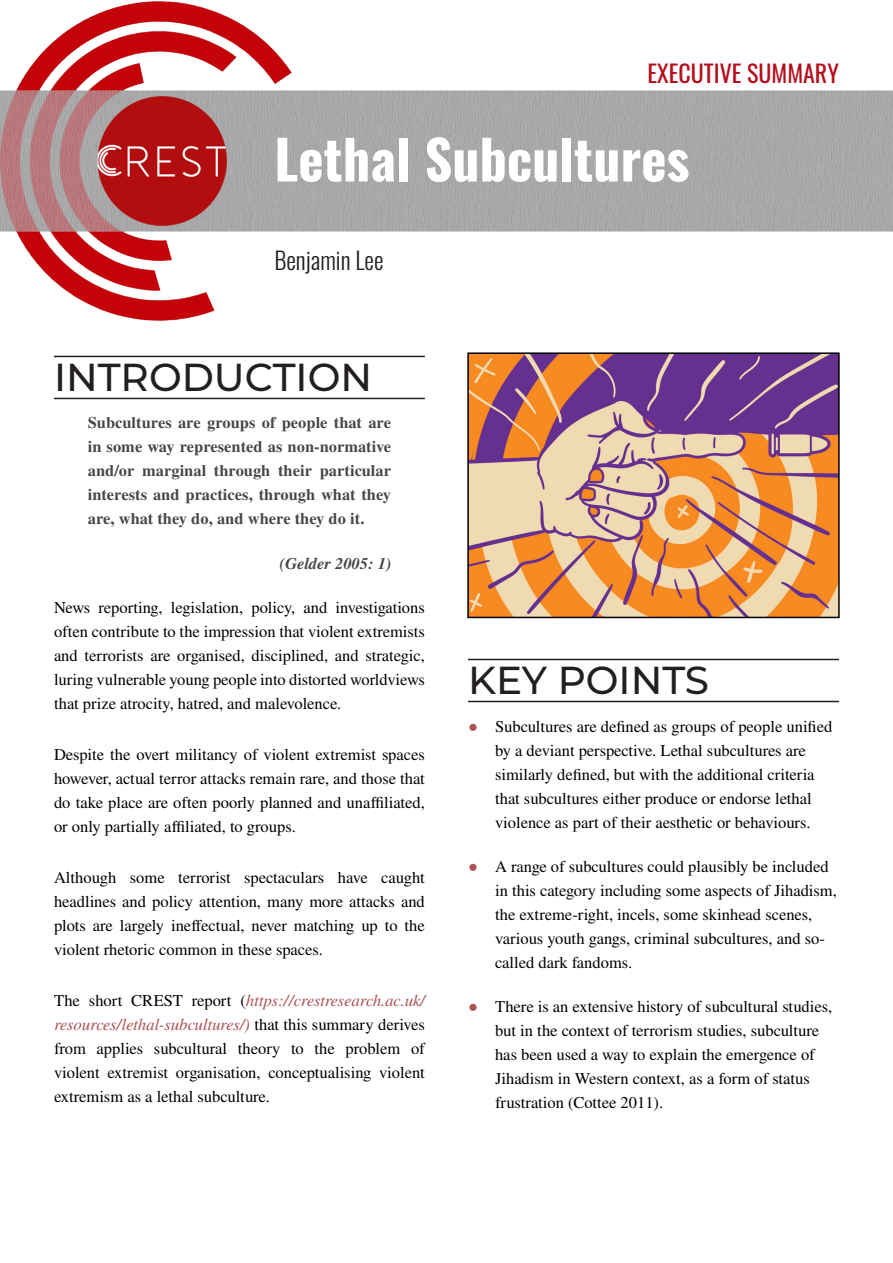
<style>
.page{position:relative;width:893px;height:1263px;background:#fff}
.page>*{position:absolute;margin:0;border:0;box-sizing:border-box;transform-origin:0 0}
.t1{font:700 54px "Oswald";color:#fff}
.Header_1{font:500 39px "Montserrat";color:#231f20}
.t2{font:24px "Oswald";color:#b50e1a}
.t3{font:300 24px "Oswald";color:#231f20}
.NR_Body_Justified{font:16.5px/24px "Nimbus Rom No 9 L";color:#010203;text-align:justify}
.t4{font:500 16.5px/24px "Nimbus Rom No 9 L";color:#454647;text-align:justify}
.t5{font:16.5px "Nimbus Rom No 9 L Med Ita";color:#454647}
.s1{font-style:italic;color:#ad5153}
.s2{font-family:"Arial";font-weight:700;color:#ad5153}
</style>
<div class="page">
<img style="left:0;top:1px;width:893px;height:320px">
<hr style="left:54px;top:356px;width:371px;height:1px;background:#231f20">
<hr style="left:54px;top:398px;width:371px;height:1px;background:#231f20">
<hr style="left:468px;top:659px;width:371px;height:1px;background:#231f20">
<hr style="left:468px;top:701px;width:371px;height:1px;background:#231f20">
<img style="left:470px;top:355px;width:367px;height:260px">
<div style="left:467px;top:352px;width:373px;height:266px;border:2px solid #000"></div>
<p class="t2" style="left:647px;top:52px;width:193px">EXECUTIVE SUMMARY</p>
<p class="t1" style="left:274px;top:131px;width:417px">Lethal Subcultures</p>
<p class="t3" style="left:274px;top:239px;width:111px">Benjamin Lee</p>
<p class="Header_1" style="left:54px;top:350px;width:320px">INTRODUCTION</p>
<p class="t4" style="left:88px;top:411px;width:305px">Subcultures are groups of people that are in some way represented as non-normative and/or marginal through their particular interests and practices, through what they are, what they do, and where they do it.</p>
<p class="t5" style="left:279px;top:553px;width:113px">(Gelder 2005: 1)</p>
<p class="NR_Body_Justified" style="left:54px;top:595px;width:372px">News reporting, legislation, policy, and investigations often contribute to the impression that violent extremists and terrorists are organised, disciplined, and strategic, luring vulnerable young people into distorted worldviews that prize atrocity, hatred, and malevolence.</p>
<p class="NR_Body_Justified" style="left:54px;top:742px;width:372px">Despite the overt militancy of violent extremist spaces however, actual terror attacks remain rare, and those that do take place are often poorly planned and unaffiliated, or only partially affiliated, to groups.</p>
<p class="NR_Body_Justified" style="left:54px;top:865px;width:372px">Although some terrorist spectaculars have caught headlines and policy attention, many more attacks and plots are largely ineffectual, never matching up to the violent rhetoric common in these spaces.</p>
<p class="NR_Body_Justified" style="left:54px;top:988px;width:372px">The short CREST report (<span class="s1">https://crestresearch.ac.uk/ resources/lethal-subcultures/)</span> that this summary derives from applies subcultural theory to the problem of violent extremist organisation, conceptualising violent extremism as a lethal subculture.</p>
<p class="Header_1" style="left:468px;top:653px;width:243px">KEY POINTS</p>
<p class="NR_Body_Justified" style="left:468px;top:713px;width:366px;text-align:center"><span class="s2">●</span> Subcultures are defined as groups of people unified by a deviant perspective. Lethal subcultures are similarly defined, but with the additional criteria<br>that subcultures either produce or endorse lethal violence as part of their aesthetic or behaviours.</p>
<p class="NR_Body_Justified" style="left:495px;top:854px;width:343px;text-align:left;text-indent:-27px"><span class="s2">●</span> A range of subcultures could plausibly be included in this category including some aspects of Jihadism, the extreme-right, incels, some skinhead scenes, various youth gangs, criminal subcultures, and so&shy;called dark fandoms.</p>
<p class="NR_Body_Justified" style="left:495px;top:994px;width:339px;text-align:left;text-indent:-27px"><span class="s2">●</span> There is an extensive history of subcultural studies, but in the context of terrorism studies, subculture has been used a way to explain the emergence of Jihadism in Western context, as a form of status frustration (Cottee 2011).</p>
</div>
